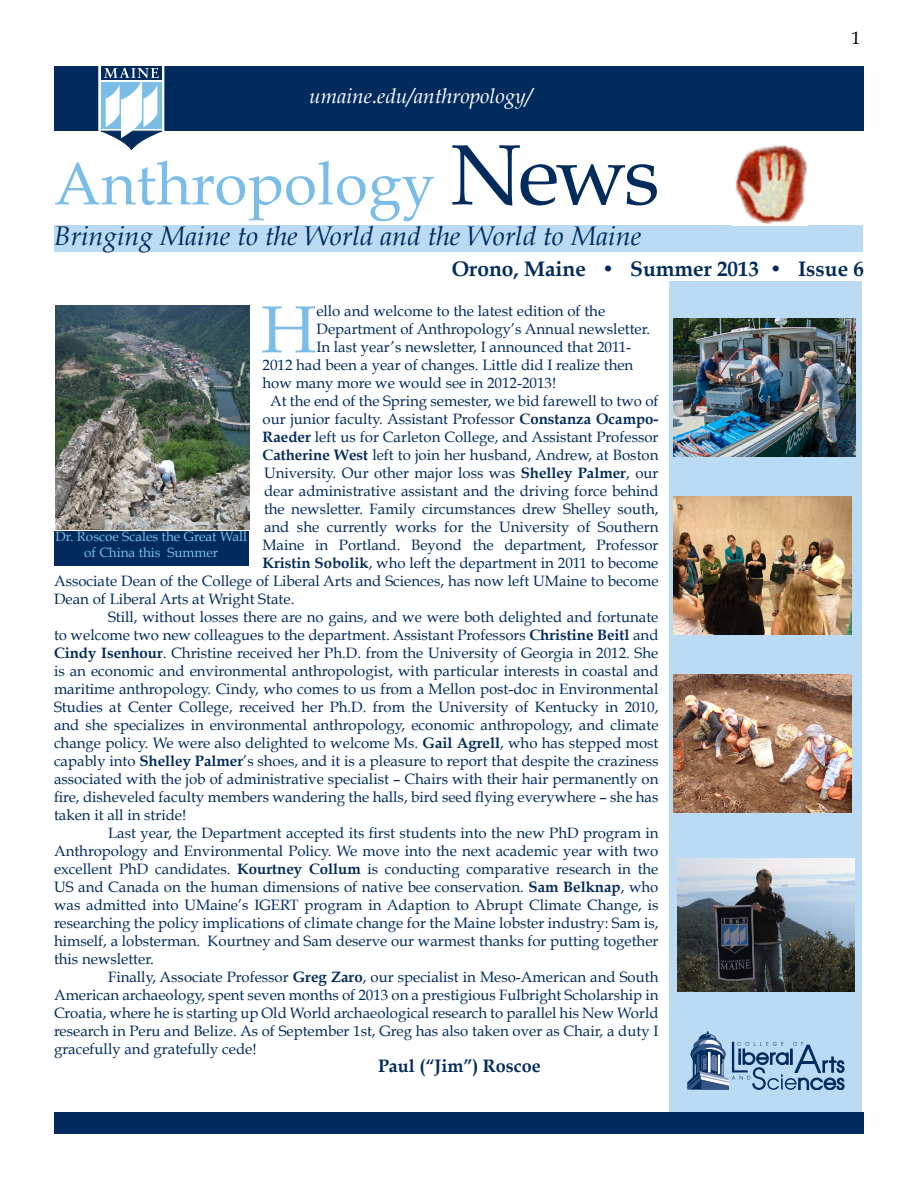
<style>
.page{position:relative;width:918px;height:1188px;background:#fff}
.page>*{position:absolute;margin:0;border:0;box-sizing:border-box;transform-origin:0 0}
.t1{font:66.6px "Book Antiqua";color:#79bde8}
.t2{font:60px "Book Antiqua";letter-spacing:.005em;color:#79bde8}
.t3{font:italic 27px "Book Antiqua";color:#002b5c}
.t4{font:700 21px "Book Antiqua";color:#002b5c}
.t5{font:italic 21px "Book Antiqua";color:#fff}
.t6{font:700 18px "Book Antiqua";color:#002b5c}
.t7{font:18px "Book Antiqua";color:#000}
.t8{font:15px "Book Antiqua";color:#002b5c}
.t9{font:13.5px/16.2px "Book Antiqua";color:#79bde8;text-align:center}
.s1{font-size:85.5px;color:#002b5c}
.s2{font-weight:700}
</style>
<div class="page">
<div style="left:54px;top:66px;width:810px;height:65px;background:#002b5c"></div>
<svg style="left:98px;top:66px;width:66px;height:84px"></svg>
<div style="left:54px;top:225px;width:808px;height:27px;background:#bbdaf3"></div>
<img style="left:735px;top:145px;width:72px;height:79px">
<div style="left:669px;top:282px;width:193px;height:830px;background:#bbdaf3"></div>
<img style="left:56px;top:305px;width:194px;height:224px">
<div style="left:54px;top:1112px;width:810px;height:22px;background:#002b5c"></div>
<img style="left:674px;top:319px;width:181px;height:138px">
<img style="left:674px;top:497px;width:178px;height:138px">
<div style="left:54px;top:531px;width:194px;height:35px;background:#002b5c"></div>
<img style="left:674px;top:675px;width:178px;height:138px">
<img style="left:677px;top:859px;width:178px;height:132px">
<svg style="left:687px;top:1031px;width:157px;height:59px"></svg>
<h3 class="t5" style="left:309px;top:83px;width:225px">umaine.edu/anthropology/</h3>
<h2 class="t2" style="left:54px;top:147px;width:607px">Anthropology <span class="s1">News</span></h2>
<h3 class="t3" style="left:54px;top:220px;width:589px">Bringing Maine to the World and the World to Maine</h3>
<p class="t7" style="left:852px;top:27px;width:10px">1</p>
<h3 class="t4" style="left:452px;top:257px;width:414px">Orono, Maine • Summer 2013 • Issue 6</h3>
<h1 class="t1" style="left:261px;top:288px;width:57px">H</h1>
<p class="t8" style="left:316px;top:302px;width:290px">ello and welcome to the latest edition of the</p>
<p class="t8" style="left:316px;top:320px;width:335px">Department of Anthropology’s Annual newsletter.</p>
<p class="t8" style="left:316px;top:338px;width:316px">In last year’s newsletter, I announced that 2011-</p>
<p class="t8" style="left:263px;top:356px;width:372px">2012 had been a year of changes. Little did I realize then</p>
<p class="t8" style="left:263px;top:374px;width:295px">how many more we would see in 2012-2013!</p>
<p class="t8" style="left:270px;top:392px;width:390px">At the end of the Spring semester, we bid farewell to two of</p>
<p class="t8" style="left:263px;top:410px;width:398px">our junior faculty. Assistant Professor <span class="s2">Constanza Ocampo-</span></p>
<p class="t8" style="left:263px;top:428px;width:397px"><span class="s2">Raeder</span> left us for Carleton College, and Assistant Professor</p>
<p class="t8" style="left:263px;top:446px;width:397px"><span class="s2">Catherine West</span> left to join her husband, Andrew, at Boston</p>
<p class="t8" style="left:264px;top:464px;width:396px">University. Our other major loss was <span class="s2">Shelley Palmer</span>, our</p>
<p class="t8" style="left:264px;top:482px;width:396px">dear administrative assistant and the driving force behind</p>
<p class="t8" style="left:264px;top:500px;width:396px">the newsletter. Family circumstances drew Shelley south,</p>
<p class="t8" style="left:264px;top:518px;width:396px">and she currently works for the University of Southern</p>
<p class="t8" style="left:262px;top:536px;width:398px">Maine in Portland. Beyond the department, Professor</p>
<p class="t8" style="left:262px;top:554px;width:398px"><span class="s2">Kristin Sobolik</span>, who left the department in 2011 to become</p>
<p class="t8" style="left:54px;top:572px;width:606px">Associate Dean of the College of Liberal Arts and Sciences, has now left UMaine to become</p>
<p class="t8" style="left:54px;top:590px;width:242px">Dean of Liberal Arts at Wright State.</p>
<p class="t8" style="left:108px;top:608px;width:552px">Still, without losses there are no gains, and we were both delighted and fortunate</p>
<p class="t8" style="left:54px;top:626px;width:606px">to welcome two new colleagues to the department. Assistant Professors <span class="s2">Christine Beitl</span> and</p>
<p class="t8" style="left:54px;top:644px;width:606px"><span class="s2">Cindy Isenhour</span>. Christine received her Ph.D. from the University of Georgia in 2012. She</p>
<p class="t8" style="left:54px;top:662px;width:606px">is an economic and environmental anthropologist, with particular interests in coastal and</p>
<p class="t8" style="left:54px;top:680px;width:606px">maritime anthropology. Cindy, who comes to us from a Mellon post-doc in Environmental</p>
<p class="t8" style="left:54px;top:698px;width:606px">Studies at Center College, received her Ph.D. from the University of Kentucky in 2010,</p>
<p class="t8" style="left:54px;top:716px;width:606px">and she specializes in environmental anthropology, economic anthropology, and climate</p>
<p class="t8" style="left:54px;top:734px;width:606px">change policy. We were also delighted to welcome Ms. <span class="s2">Gail Agrell</span>, who has stepped most</p>
<p class="t8" style="left:54px;top:752px;width:606px">capably into <span class="s2">Shelley Palmer</span>’s shoes, and it is a pleasure to report that despite the craziness</p>
<p class="t8" style="left:54px;top:770px;width:606px">associated with the job of administrative specialist – Chairs with their hair permanently on</p>
<p class="t8" style="left:54px;top:788px;width:606px">fire, disheveled faculty members wandering the halls, bird seed flying everywhere – she has</p>
<p class="t8" style="left:54px;top:806px;width:134px">taken it all in stride!</p>
<p class="t8" style="left:108px;top:824px;width:552px">Last year, the Department accepted its first students into the new PhD program in</p>
<p class="t8" style="left:54px;top:842px;width:606px">Anthropology and Environmental Policy. We move into the next academic year with two</p>
<p class="t8" style="left:54px;top:860px;width:606px">excellent PhD candidates. <span class="s2">Kourtney Collum</span> is conducting comparative research in the</p>
<p class="t8" style="left:54px;top:878px;width:606px">US and Canada on the human dimensions of native bee conservation. <span class="s2">Sam Belknap</span>, who</p>
<p class="t8" style="left:54px;top:896px;width:606px">was admitted into UMaine’s IGERT program in Adaption to Abrupt Climate Change, is</p>
<p class="t8" style="left:54px;top:914px;width:606px">researching the policy implications of climate change for the Maine lobster industry: Sam is,</p>
<p class="t8" style="left:54px;top:932px;width:606px">himself, a lobsterman. Kourtney and Sam deserve our warmest thanks for putting together</p>
<p class="t8" style="left:54px;top:950px;width:101px">this newsletter.</p>
<p class="t8" style="left:108px;top:968px;width:552px">Finally, Associate Professor <span class="s2">Greg Zaro</span>, our specialist in Meso-American and South</p>
<p class="t8" style="left:54px;top:986px;width:606px">American archaeology, spent seven months of 2013 on a prestigious Fulbright Scholarship in</p>
<p class="t8" style="left:54px;top:1004px;width:606px">Croatia, where he is starting up Old World archaeological research to parallel his New World</p>
<p class="t8" style="left:54px;top:1022px;width:606px">research in Peru and Belize. As of September 1st, Greg has also taken over as Chair, a duty I</p>
<p class="t8" style="left:54px;top:1040px;width:204px">gracefully and gratefully cede!</p>
<p class="t6" style="left:378px;top:1056px;width:164px">Paul (“Jim”) Roscoe</p>
<p class="t9" style="left:55px;top:528px;width:193px">Dr. Roscoe Scales the Great Wall of China this Summer</p>
</div>
